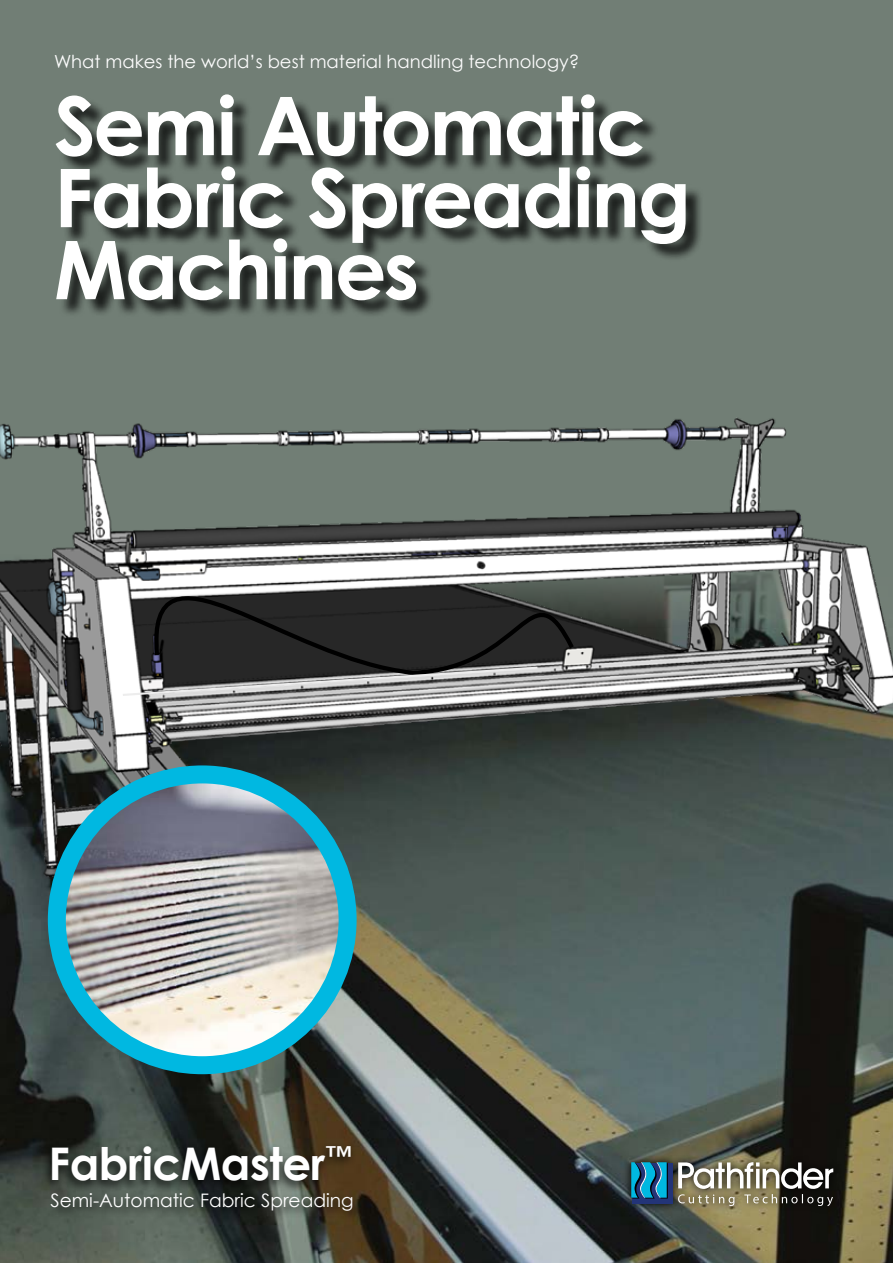
<style>
.page{position:relative;width:893px;height:1263px;background:#fff}
.page>*{position:absolute;margin:0;border:0;box-sizing:border-box;transform-origin:0 0}
.t1{font:700 81px/72px "Century Gothic";letter-spacing:-.025em;color:#fff}
.t2{font:700 45px "Century Gothic";letter-spacing:-.01em;color:#fff}
.t3{font:18.6px "Century Gothic";color:#fff}
.t4{font:18px "Century Gothic";color:#fdfdfd}
</style>
<div class="page">
<img style="left:0;top:891px;width:893px;height:372px">
<div style="left:0;top:0;width:893px;height:626px;background:#717e75"></div>
<svg style="left:623px;top:1154px;width:218px;height:60px;background:#484739"></svg>
<div style="left:632px;top:1163px;width:41px;height:40px;background:#233478"></div>
<svg style="left:678px;top:1162px;width:155px;height:44px"></svg>
<svg style="left:631px;top:1162px;width:37px;height:36px"></svg>
<div style="left:42px;top:1142px;width:314px;height:51px;background:#000;opacity:.75"></div>
<img style="left:0;top:417px;width:893px;height:474px">
<img style="left:57px;top:774px;width:291px;height:291px;border-radius:145px">
<div style="left:48px;top:765px;width:309px;height:309px;border:18px solid #00b8e1;border-radius:50%"></div>
<div style="left:48px;top:1190px;width:317px;height:32px;background:#000;opacity:.75"></div>
<div style="left:59px;top:98px;width:645px;height:221px;background:#000;opacity:.75"></div>
<svg style="left:146px;top:524px;width:432px;height:153px;background:#636463"></svg>
<svg style="left:121px;top:665px;width:419px;height:32px;background:#868686"></svg>
<p class="t4" style="left:54px;top:48px;width:527px">What makes the world’s best material handling technology?</p>
<h1 class="t1" style="left:54px;top:86px;width:638px">Semi Automatic<br>Fabric Spreading<br>Machines</h1>
<h2 class="t2" style="left:49px;top:1129px;width:306px">FabricMaster<sup>™</sup></h2>
<p class="t3" style="left:51px;top:1187px;width:305px">Semi-Automatic Fabric Spreading</p>
</div>
